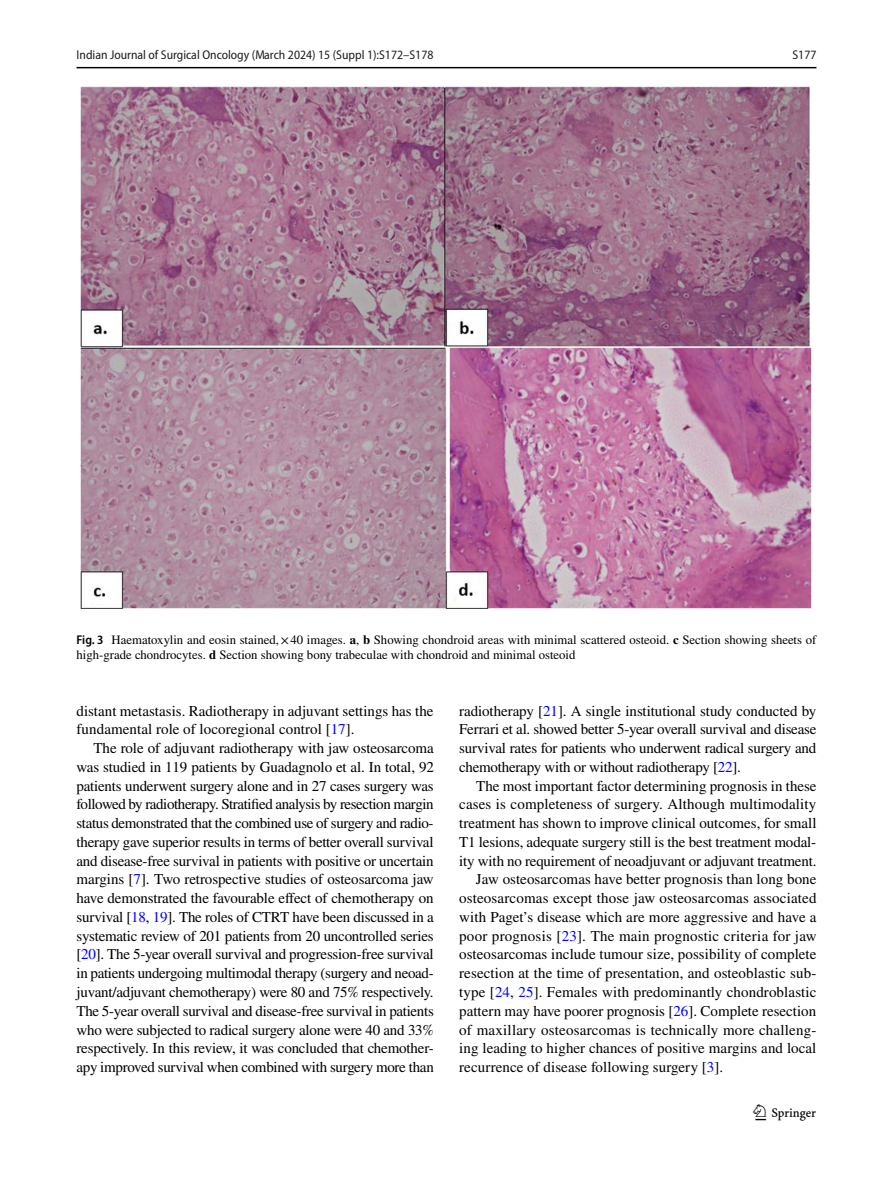
<style>
.page{position:relative;width:893px;height:1187px;background:#fff}
.page>*{position:absolute;margin:0;border:0;box-sizing:border-box;transform-origin:0 0}
.t1{font:22.5px "Springnew Regular 2";color:#000}
.t2{font:15px/18.8px "STIX";letter-spacing:.005em;color:#000;text-align:justify}
.t3{font:12.75px/15px "STIX";color:#000}
.t4{font:semi-condensed 12.75px "Myriad Pro";color:#1d1e1f}
.t5{font:12.75px "Myriad Pro Semi Cn 3";color:#1d1e1f}
.s1{font-family:"Myriad Pro";font-weight:600;font-stretch:semi-condensed}
.s2{font-weight:700}
.s3{color:#00f}
</style>
<div class="page">
<hr style="left:77px;top:67px;width:739px;height:1px;background:#000">
<img style="left:81px;top:87px;width:731px;height:521px">
<p class="t4" style="left:77px;top:50px;width:358px">Indian Journal of Surgical Oncology (M arch 2024) 15 (Suppl 1):S172–S178</p>
<p class="t5" style="left:792px;top:50px;width:25px">S177</p>
<p class="t3" style="left:77px;top:633px;width:741px"><span class="s1">Fig. 3</span> Haematoxylin and eosin stained,×40 images. <span class="s2">a</span>, <span class="s2">b</span> Showing chondroid areas with minimal scattered osteoid. <span class="s2">c</span> Section showing sheets of high-grade chondrocytes. <span class="s2">d</span> Section showing bony trabeculae with chondroid and minimal osteoid</p>
<p class="t2" style="left:77px;top:702px;width:359px">distant metastasis. Radiotherapy in adjuvant settings has the fundamental role of locoregional control [<span class="s3">17</span>].</p>
<p class="t2" style="left:77px;top:739px;width:359px;text-indent:17px">The role of adjuvant radiotherapy with jaw osteosarcoma was studied in 119 patients by Guadagnolo et al. In total, 92 patients underwent surgery alone and in 27 cases surgery was followed by radiotherapy. Stratified analysis by resection margin status demonstrated that the combined use of surgery and radio&shy;therapy gave superior results in terms of better overall survival and disease-free survival in patients with positive or uncertain margins [<span class="s3">7</span>]. Two retrospective studies of osteosarcoma jaw have demonstrated the favourable effect of chemotherapy on survival [<span class="s3">18</span>, <span class="s3">19</span>]. The roles of CTRT have been discussed in a systematic review of 201 patients from 20 uncontrolled series [<span class="s3">20</span>]. The 5-year overall survival and progression-free survival in patients undergoing multimodal therapy (surgery and neoad&shy;juvant/adjuvant chemotherapy) were 80 and 75% respectively.<br>The 5-year overall survival and disease-free survival in patients who were subjected to radical surgery alone were 40 and 33% respectively. In this review, it was concluded that chemother&shy;apy improved survival when combined with surgery more than</p>
<p class="t2" style="left:459px;top:702px;width:359px">radiotherapy [<span class="s3">21</span>]. A single institutional study conducted by Ferrari et al. showed better 5-year overall survival and disease survival rates for patients who underwent radical surgery and chemotherapy with or without radiotherapy [<span class="s3">22</span>].</p>
<p class="t2" style="left:476px;top:777px;width:342px">The most important factor determining prognosis in these</p>
<p class="t2" style="left:459px;top:796px;width:359px">cases is completeness of surgery. Although multimodality</p>
<p class="t2" style="left:459px;top:814px;width:359px">treatment has shown to improve clinical outcomes, for small</p>
<p class="t2" style="left:459px;top:833px;width:359px">T1 lesions, adequate surgery still is the best treatment modal-</p>
<p class="t2" style="left:459px;top:852px;width:359px">ity with no requirement of neoadjuvant or adjuvant treatment.</p>
<p class="t2" style="left:476px;top:871px;width:342px">Jaw osteosarcomas have better prognosis than long bone</p>
<p class="t2" style="left:459px;top:889px;width:359px">osteosarcomas except those jaw osteosarcomas associated</p>
<p class="t2" style="left:459px;top:908px;width:359px">with Paget’s disease which are more aggressive and have a</p>
<p class="t2" style="left:459px;top:927px;width:359px">poor prognosis [<span class="s3">23</span>]. The main prognostic criteria for jaw</p>
<p class="t2" style="left:459px;top:946px;width:359px">osteosarcomas include tumour size, possibility of complete</p>
<p class="t2" style="left:459px;top:964px;width:359px">resection at the time of presentation, and osteoblastic sub-</p>
<p class="t2" style="left:459px;top:983px;width:359px">type [<span class="s3">24</span>, <span class="s3">25</span>]. Females with predominantly chondroblastic</p>
<p class="t2" style="left:459px;top:1002px;width:358px">pattern may have poorer prognosis [<span class="s3">26</span>]. Complete resection</p>
<p class="t2" style="left:459px;top:1021px;width:359px">of maxillary osteosarcomas is technically more challeng-</p>
<p class="t2" style="left:459px;top:1039px;width:359px">ing leading to higher chances of positive margins and local</p>
<p class="t2" style="left:459px;top:1058px;width:266px">recurrence of disease following surgery [<span class="s3">3</span>].</p>
<h1 class="t1" style="left:755px;top:1104px;width:62px">1 3</h1>
</div>
